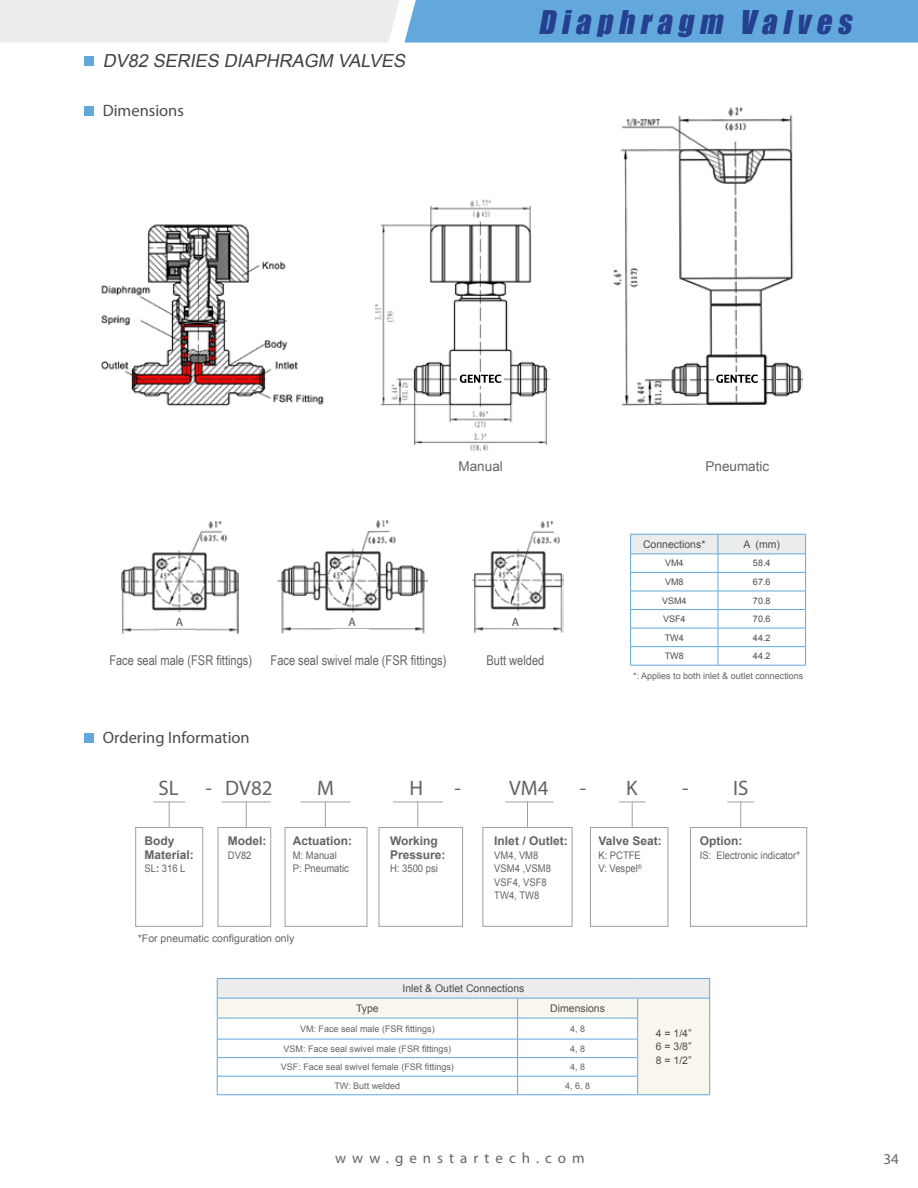
<style>
.page{position:relative;width:918px;height:1188px;background:#fff}
.page>*{position:absolute;margin:0;border:0;box-sizing:border-box;transform-origin:0 0}
.t1{font:italic 30px "Impact";color:#24408e}
.t2{font:21px "Myriad Pro";color:#636466}
.t3{font:italic 18px "Arial";color:#414042}
.t4{font:16.5px "Myriad Pro";color:#4c4c4e}
.t5{font:15px "Myriad Pro";letter-spacing:.4em;color:#636466}
.t6{font:13.5px "Arial Narrow";color:#636466}
.t7{font:13.5px "Arial";color:#636466}
.t8{font:700 12px/13.5px "Arial";color:#636466}
.t9{font:12px "Myriad Pro";color:#4c4c4e}
.t10{font:10.5px/13.5px "Arial";color:#636466;scale:.9 1}
.t11{font:10.5px/13.5px "Arial";color:#4c4c4e;text-align:justify}
.t12{font:10.5px "Arial";color:#636466}
.t13{font:9px "Arial";color:#636466}
.t14{font:9px "Arial";color:#4c4c4e}
.s1{font-weight:700}
</style>
<div class="page">
<svg style="left:0;top:0;width:918px;height:43px;background:#a1c7e3"></svg>
<div style="left:84px;top:733px;width:10px;height:9px;background:#62a8dc"></div>
<hr style="left:153px;top:802px;width:32px;height:1px;background:#9d9fa1">
<svg style="left:169px;top:802px;width:1px;height:25px"></svg>
<div style="left:135px;top:827px;width:68px;height:100px;border:1px solid #9d9fa1"></div>
<hr style="left:222px;top:802px;width:49px;height:1px;background:#9d9fa1">
<svg style="left:246px;top:803px;width:1px;height:24px"></svg>
<div style="left:218px;top:827px;width:53px;height:100px;border:1px solid #9d9fa1"></div>
<hr style="left:300px;top:802px;width:50px;height:1px;background:#9d9fa1">
<svg style="left:325px;top:803px;width:1px;height:24px"></svg>
<div style="left:285px;top:827px;width:82px;height:100px;border:1px solid #9d9fa1"></div>
<hr style="left:393px;top:802px;width:50px;height:1px;background:#9d9fa1">
<svg style="left:417px;top:802px;width:1px;height:25px"></svg>
<div style="left:379px;top:827px;width:84px;height:100px;border:1px solid #9d9fa1"></div>
<hr style="left:505px;top:802px;width:48px;height:1px;background:#9d9fa1">
<svg style="left:527px;top:803px;width:1px;height:24px"></svg>
<div style="left:482px;top:827px;width:90px;height:100px;border:1px solid #9d9fa1"></div>
<svg style="left:619px;top:802px;width:27px;height:25px"></svg>
<div style="left:590px;top:827px;width:78px;height:100px;border:1px solid #9d9fa1"></div>
<svg style="left:727px;top:802px;width:27px;height:25px"></svg>
<div style="left:690px;top:827px;width:117px;height:100px;border:1px solid #9d9fa1"></div>
<img style="left:613px;top:107px;width:190px;height:299px">
<img style="left:121px;top:521px;width:117px;height:113px">
<img style="left:277px;top:520px;width:151px;height:114px">
<img style="left:472px;top:521px;width:91px;height:112px">
<div style="left:84px;top:106px;width:10px;height:10px;background:#62a8dc"></div>
<div style="left:714px;top:373px;width:47px;height:13px;background:#fff"></div>
<svg style="left:716px;top:374px;width:42px;height:9px"></svg>
<div style="left:84px;top:56px;width:10px;height:10px;background:#62a8dc"></div>
<img style="left:101px;top:199px;width:449px;height:252px">
<div style="left:458px;top:373px;width:46px;height:13px;background:#fff"></div>
<svg style="left:459px;top:374px;width:42px;height:9px"></svg>
<div style="left:217px;top:978px;width:493px;height:20px;background:#ebecec"></div>
<svg style="left:218px;top:999px;width:491px;height:95px"></svg>
<hr style="left:217px;top:978px;width:301px;height:1px;background:#62a8dc">
<hr style="left:518px;top:978px;width:120px;height:1px;background:#62a8dc">
<hr style="left:638px;top:978px;width:72px;height:1px;background:#62a8dc">
<hr style="left:217px;top:998px;width:301px;height:1px;background:#62a8dc">
<hr style="left:518px;top:998px;width:120px;height:1px;background:#62a8dc">
<hr style="left:638px;top:998px;width:72px;height:1px;background:#62a8dc">
<svg style="left:709px;top:979px;width:1px;height:115px"></svg>
<hr style="left:638px;top:1094px;width:72px;height:1px;background:#62a8dc">
<hr style="left:217px;top:1018px;width:301px;height:1px;background:#62a8dc">
<hr style="left:518px;top:1018px;width:120px;height:1px;background:#62a8dc">
<hr style="left:217px;top:1039px;width:301px;height:1px;background:#62a8dc">
<hr style="left:518px;top:1039px;width:120px;height:1px;background:#62a8dc">
<hr style="left:217px;top:1057px;width:301px;height:1px;background:#62a8dc">
<hr style="left:518px;top:1057px;width:120px;height:1px;background:#62a8dc">
<hr style="left:217px;top:1076px;width:301px;height:1px;background:#62a8dc">
<svg style="left:217px;top:979px;width:1px;height:115px"></svg>
<hr style="left:518px;top:1076px;width:120px;height:1px;background:#62a8dc">
<svg style="left:517px;top:998px;width:1px;height:96px"></svg>
<svg style="left:637px;top:998px;width:1px;height:96px"></svg>
<hr style="left:217px;top:1094px;width:301px;height:1px;background:#62a8dc">
<hr style="left:518px;top:1094px;width:120px;height:1px;background:#62a8dc">
<div style="left:159px;top:631px;width:35px;height:11px;background:#fff"></div>
<div style="left:333px;top:629px;width:35px;height:12px;background:#fff"></div>
<div style="left:499px;top:630px;width:35px;height:12px;background:#fff"></div>
<div style="left:500px;top:615px;width:35px;height:11px;background:#fff"></div>
<div style="left:160px;top:615px;width:35px;height:11px;background:#fff"></div>
<div style="left:334px;top:615px;width:35px;height:11px;background:#fff"></div>
<hr style="left:630px;top:665px;width:88px;height:1px;background:#62a8dc">
<hr style="left:718px;top:665px;width:88px;height:1px;background:#62a8dc">
<svg style="left:630px;top:534px;width:176px;height:131px"></svg>
<h3 class="t3" style="left:103px;top:49px;width:308px">DV82 SERIES DIAPHRAGM VALVES</h3>
<h3 class="t4" style="left:103px;top:101px;width:83px">Dimensions</h3>
<h1 class="t1" style="left:538px;top:-2px;width:322px">Diaphragm Valves</h1>
<h3 class="t7" style="left:459px;top:457px;width:46px">Manual</h3>
<h3 class="t7" style="left:706px;top:457px;width:65px">Pneumatic</h3>
<h3 class="t9" style="left:176px;top:614px;width:9px">A</h3>
<h3 class="t9" style="left:349px;top:614px;width:9px">A</h3>
<h3 class="t9" style="left:512px;top:614px;width:9px">A</h3>
<h3 class="t6" style="left:109px;top:650px;width:144px">Face seal male (FSR fittings)</h3>
<h3 class="t6" style="left:271px;top:650px;width:177px">Face seal swivel male (FSR fittings)</h3>
<h3 class="t6" style="left:487px;top:650px;width:59px">Butt welded</h3>
<p class="t11" style="left:643px;top:538px;width:64px">Connections*</p>
<p class="t11" style="left:743px;top:538px;width:38px">A (mm)</p>
<p class="t14" style="left:665px;top:557px;width:20px">VM4</p>
<p class="t14" style="left:753px;top:557px;width:19px">58.4</p>
<p class="t14" style="left:665px;top:576px;width:20px">VM8</p>
<p class="t14" style="left:753px;top:576px;width:19px">67.6</p>
<p class="t14" style="left:662px;top:594px;width:26px">VSM4</p>
<p class="t14" style="left:753px;top:594px;width:19px">70.8</p>
<p class="t14" style="left:663px;top:613px;width:24px">VSF4</p>
<p class="t14" style="left:753px;top:613px;width:19px">70.6</p>
<p class="t14" style="left:665px;top:632px;width:20px">TW4</p>
<p class="t14" style="left:753px;top:632px;width:19px">44.2</p>
<p class="t14" style="left:665px;top:650px;width:20px">TW8</p>
<p class="t14" style="left:753px;top:650px;width:19px">44.2</p>
<p class="t13" style="left:633px;top:670px;width:172px">*: Applies to both inlet &amp; outlet connections</p>
<h3 class="t4" style="left:103px;top:727px;width:148px">Ordering Information</h3>
<h2 class="t2" style="left:159px;top:775px;width:22px">SL</h2>
<h2 class="t2" style="left:205px;top:775px;width:69px">- DV82</h2>
<h2 class="t2" style="left:317px;top:775px;width:18px">M</h2>
<h2 class="t2" style="left:410px;top:775px;width:15px">H</h2>
<h2 class="t2" style="left:454px;top:775px;width:96px">- VM4</h2>
<h2 class="t2" style="left:580px;top:775px;width:59px">- K</h2>
<h2 class="t2" style="left:682px;top:775px;width:68px">- IS</h2>
<h3 class="t8" style="left:145px;top:835px;width:51px">Body<br>Material:</h3>
<p class="t10" style="left:145px;top:862px;width:47px">SL<span class="s1">:</span> 316 L</p>
<h3 class="t8" style="left:228px;top:835px;width:40px">Model:</h3>
<p class="t10" style="left:228px;top:849px;width:28px">DV82</p>
<h3 class="t8" style="left:293px;top:835px;width:61px">Actuation:</h3>
<p class="t10" style="left:293px;top:848px;width:64px">M: Manual<br>P: Pneumatic</p>
<h3 class="t8" style="left:390px;top:835px;width:57px">Working<br>Pressure:</h3>
<p class="t10" style="left:390px;top:862px;width:55px">H: 3500 psi</p>
<h3 class="t8" style="left:494px;top:835px;width:75px">Inlet / Outlet:</h3>
<p class="t10" style="left:494px;top:848px;width:65px">VM4, VM8<br>VSM4 ,VSM8<br>VSF4, VSF8<br>TW4, TW8</p>
<h3 class="t8" style="left:598px;top:835px;width:65px">Valve Seat:</h3>
<p class="t10" style="left:598px;top:848px;width:50px">K: PCTFE<br>V: Vespel<sup>®</sup></p>
<h3 class="t8" style="left:700px;top:835px;width:44px">Option:</h3>
<p class="t10" style="left:700px;top:848px;width:113px">IS: Electronic indicator*</p>
<p class="t12" style="left:138px;top:932px;width:158px">*For pneumatic configuration only</p>
<p class="t11" style="left:402px;top:982px;width:123px">Inlet &amp; Outlet Connections</p>
<p class="t11" style="left:356px;top:1002px;width:24px">Type</p>
<p class="t11" style="left:550px;top:1002px;width:56px">Dimensions</p>
<p class="t13" style="left:300px;top:1023px;width:136px">VM: Face seal male (FSR fittings)</p>
<p class="t13" style="left:570px;top:1023px;width:17px">4, 8</p>
<p class="t13" style="left:284px;top:1043px;width:169px">VSM: Face seal swivel male (FSR fittings)</p>
<p class="t13" style="left:570px;top:1043px;width:17px">4, 8</p>
<p class="t13" style="left:281px;top:1061px;width:175px">VSF: Face seal swivel female (FSR fittings)</p>
<p class="t13" style="left:570px;top:1061px;width:17px">4, 8</p>
<p class="t13" style="left:334px;top:1080px;width:67px">TW: Butt welded</p>
<p class="t13" style="left:565px;top:1080px;width:27px">4, 6, 8</p>
<p class="t11" style="left:656px;top:1026px;width:37px">4 = 1/4” 6 = 3/8” 8 = 1/2”</p>
<h3 class="t5" style="left:335px;top:1148px;width:251px">www.genstartech.com</h3>
<h3 class="t5" style="left:883px;top:1150px;width:17px">34</h3>
</div>
